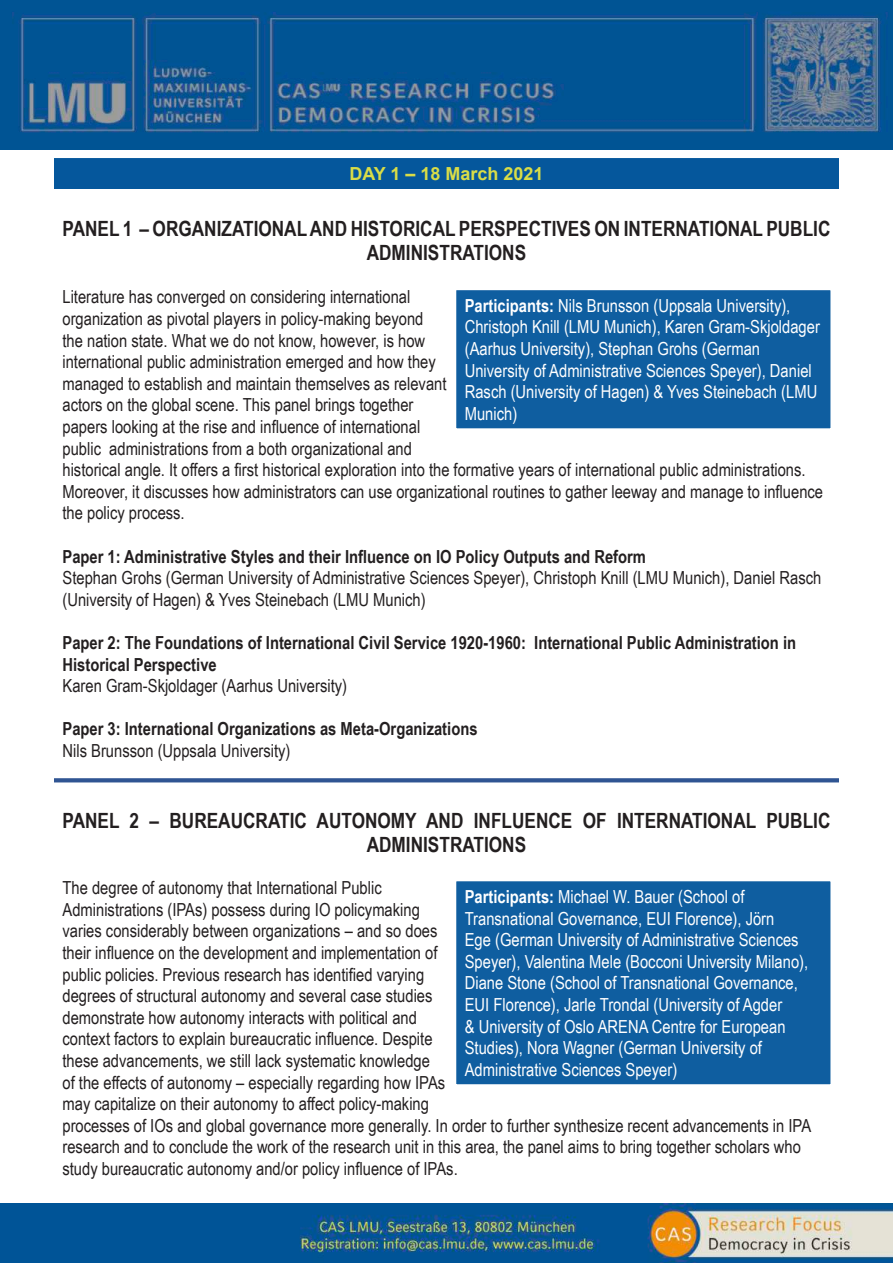
<style>
.page{position:relative;width:893px;height:1263px;background:#fff}
.page>*{position:absolute;margin:0;border:0;box-sizing:border-box;transform-origin:0 0}
.t1{font:700 21px/24px "Arial Narrow";color:#231f20;text-align:center}
.t2{font:18px/21.6px "Arial Narrow";color:#231f20}
.t3{font:18px/21.6px "Arial Narrow";color:#fff}
.t4{font:700 18px/21.6px "Arial Narrow";color:#231f20}
.t5{font:700 18px "Arial";color:#e3e344}
.s1{font-weight:700}
</style>
<div class="page">
<img style="left:0;top:0;width:893px;height:150px">
<img style="left:0;top:1204px;width:893px;height:59px">
<div style="left:54px;top:160px;width:785px;height:29px;background:#05579c"></div>
<div style="left:54px;top:158px;width:785px;height:30px;background:#05579c"></div>
<div style="left:452px;top:286px;width:383px;height:147px;background:#0f5ea0"></div>
<div style="left:448px;top:282px;width:391px;height:155px;border:9px solid #fff"></div>
<div style="left:452px;top:877px;width:383px;height:211px;background:#0f5ea0"></div>
<div style="left:448px;top:873px;width:391px;height:220px;border:9px solid #fff"></div>
<svg style="left:54px;top:778px;width:785px;height:4px;background:#3b5e98"></svg>
<p class="t5" style="left:349px;top:162px;width:196px">DAY 1 – 18 March 2021</p>
<p class="t1" style="left:63px;top:216px;width:769px">PANEL 1 – ORGANIZATIONAL AND HISTORICAL PERSPECTIVES ON INTERNATIONAL PUBLIC<br>ADMINISTRATIONS</p>
<p class="t3" style="left:465px;top:294px;width:357px"><span class="s1">Participants:</span> Nils Brunsson (Uppsala University), Christoph Knill (LMU Munich), Karen Gram-Skjoldager (Aarhus University), Stephan Grohs (German University of Administrative Sciences Speyer), Daniel Rasch (University of Hagen) &amp; Yves Steinebach (LMU Munich)</p>
<p class="t2" style="left:63px;top:285px;width:762px">Literature has converged on considering international<br>organization as pivotal players in policy-making beyond<br>the nation state. What we do not know, however, is how<br>international public administration emerged and how they<br>managed to establish and maintain themselves as relevant<br>actors on the global scene. This panel brings together<br>papers looking at the rise and influence of international<br>public administrations from a both organizational and<br>historical angle. It offers a first historical exploration into the formative years of international public administrations.<br>Moreover, it discusses how administrators can use organizational routines to gather leeway and manage to influence the policy process.</p>
<p class="t4" style="left:63px;top:544px;width:585px">Paper 1: Administrative Styles and their Influence on IO Policy Outputs and Reform</p>
<p class="t2" style="left:63px;top:566px;width:760px">Stephan Grohs (German University of Administrative Sciences Speyer), Christoph Knill (LMU Munich), Daniel Rasch (University of Hagen) &amp; Yves Steinebach (LMU Munich)</p>
<p class="t4" style="left:63px;top:631px;width:735px">Paper 2: The Foundations of International Civil Service 1920-1960: International Public Administration in<br>Historical Perspective</p>
<p class="t2" style="left:63px;top:674px;width:286px">Karen Gram-Skjoldager (Aarhus University)</p>
<p class="t4" style="left:63px;top:717px;width:417px">Paper 3: International Organizations as Meta-Organizations</p>
<p class="t2" style="left:63px;top:739px;width:230px">Nils Brunsson (Uppsala University)</p>
<p class="t1" style="left:63px;top:807px;width:769px">PANEL 2 – BUREAUCRATIC AUTONOMY AND INFLUENCE OF INTERNATIONAL PUBLIC<br>ADMINISTRATIONS</p>
<p class="t3" style="left:465px;top:885px;width:345px"><span class="s1">Participants:</span> Michael W. Bauer (School of Transnational Governance, EUI Florence), Jörn<br>Ege (German University of Administrative Sciences Speyer), Valentina Mele (Bocconi University Milano), Diane Stone (School of Transnational Governance, EUI Florence), Jarle Trondal (University of Agder<br>&amp; University of Oslo ARENA Centre for European Studies), Nora Wagner (German University of Administrative Sciences Speyer)</p>
<p class="t2" style="left:63px;top:876px;width:750px">The degree of autonomy that International Public<br>Administrations (IPAs) possess during IO policymaking<br>varies considerably between organizations – and so does<br>their influence on the development and implementation of<br>public policies. Previous research has identified varying<br>degrees of structural autonomy and several case studies<br>demonstrate how autonomy interacts with political and<br>context factors to explain bureaucratic influence. Despite<br>these advancements, we still lack systematic knowledge<br>of the effects of autonomy – especially regarding how IPAs<br>may capitalize on their autonomy to affect policy-making<br>processes of IOs and global governance more generally. In order to further synthesize recent advancements in IPA research and to conclude the work of the research unit in this area, the panel aims to bring together scholars who study bureaucratic autonomy and/or policy influence of IPAs.</p>
</div>
